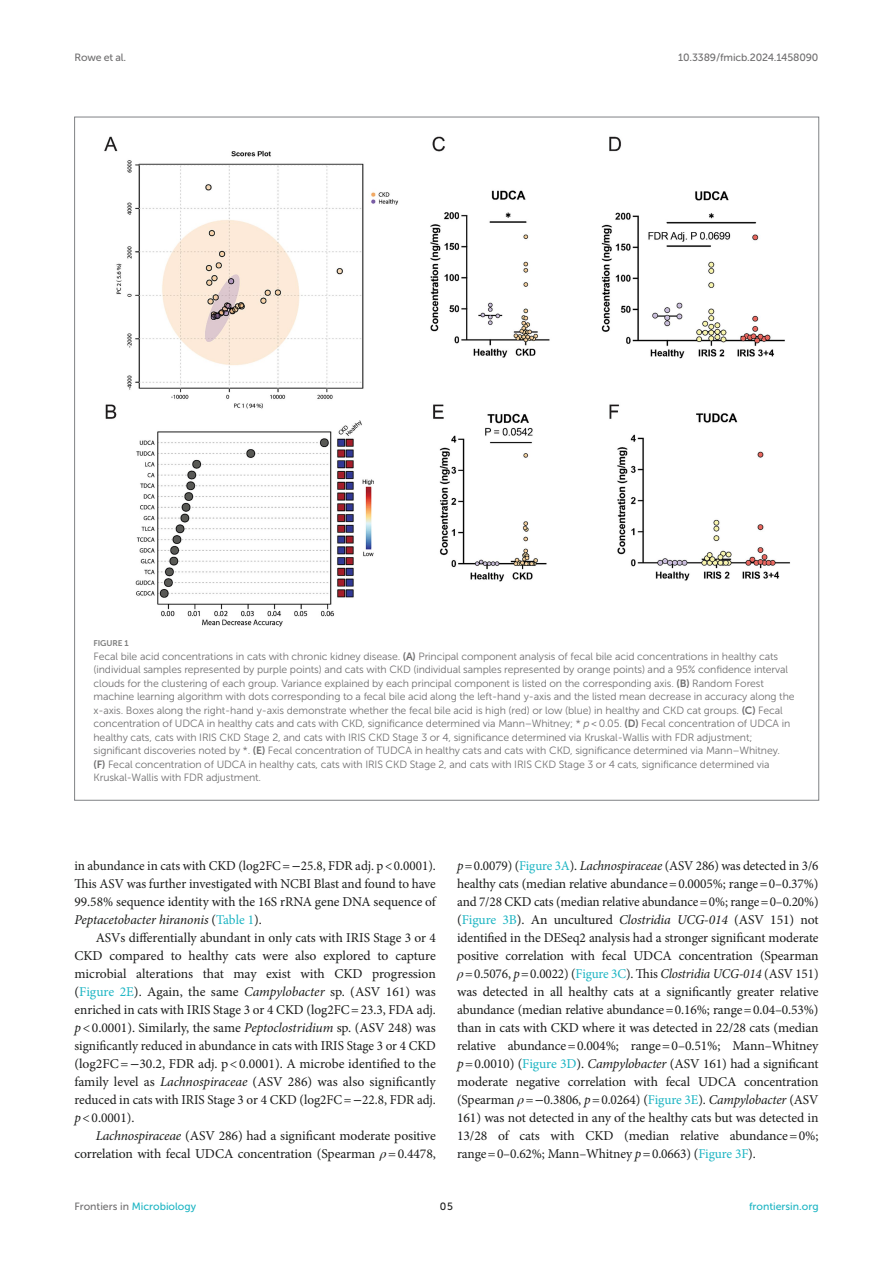
<style>
.page{position:relative;width:893px;height:1263px;background:#fff}
.page>*{position:absolute;margin:0;border:0;box-sizing:border-box;transform-origin:0 0}
.TEXT{font:13.5px/18px "Minion Pro";letter-spacing:-.01em;color:#1b1c1b;text-align:justify}
.FIG_LEG{font:10.5px/13.5px "Museo Sans 300";letter-spacing:-.01em;color:#706f70}
.t1{font:10.5px "Museo Sans 500";color:#1db5c3}
.t2{font:10.5px "Museo Sans 500";letter-spacing:-.015em;color:#706f70}
.t3{font:10.5px "Museo Sans 500";color:#1b1c1b}
.FIG_HD{font:8.25px "Museo Sans 700";letter-spacing:-.01em;color:#7e7f7f}
.s1{font-family:"Museo Sans 700"}
.s2{font-style:italic}
.s3{font-family:"STIX General"}
.s4{color:#1db5c3}
.s5{font-family:"STIX General";font-style:italic}
.s6{color:#706f70}
</style>
<div class="page">
<img style="left:104px;top:136px;width:686px;height:491px">
<p class="t2" style="left:74px;top:51px;width:53px">Rowe et al.</p>
<p class="t2" style="left:678px;top:51px;width:142px">10.3389/fmicb.2024.1458090</p>
<p class="FIG_HD" style="left:94px;top:639px;width:37px">FIGURE 1</p>
<p class="FIG_LEG" style="left:94px;top:649px;width:703px">Fecal bile acid concentrations in cats with chronic kidney disease. <span class="s1">(A)</span> Principal component analysis of fecal bile acid concentrations in healthy cats (individual samples represented by purple points) and cats with CKD (individual samples represented by orange points) and a 95% confidence interval clouds for the clustering of each group. Variance explained by each principal component is listed on the corresponding axis. <span class="s1">(B)</span> Random Forest machine learning algorithm with dots corresponding to a fecal bile acid along the left-hand y-axis and the listed mean decrease in accuracy along the x-axis. Boxes along the right-hand y-axis demonstrate whether the fecal bile acid is high (red) or low (blue) in healthy and CKD cat groups. <span class="s1">(C)</span> Fecal concentration of UDCA in healthy cats and cats with CKD, significance determined via Mann–Whitney; * <span class="s2">p</span> &lt; 0.05. <span class="s1">(D)</span> Fecal concentration of UDCA in healthy cats, cats with IRIS CKD Stage 2, and cats with IRIS CKD Stage 3 or 4, significance determined via Kruskal-Wallis with FDR adjustment; significant discoveries noted by *. <span class="s1">(E)</span> Fecal concentration of TUDCA in healthy cats and cats with CKD, significance determined via Mann–Whitney. <span class="s1">(F)</span> Fecal concentration of UDCA in healthy cats, cats with IRIS CKD Stage 2, and cats with IRIS CKD Stage 3 or 4 cats, significance determined via Kruskal-Wallis with FDR adjustment.</p>
<p class="TEXT" style="left:74px;top:857px;width:363px">in abundance in cats with CKD (log2FC=<span class="s3">−</span>25.8, FDR adj. p&lt;0.0001).<br>This ASV was further investigated with NCBI Blast and found to have 99.58% sequence identity with the 16S rRNA gene DNA sequence of <span class="s2">Peptacetobacter hiranonis</span> (<span class="s4">Table 1</span>).</p>
<p class="TEXT" style="left:74px;top:929px;width:363px;text-indent:21px">ASVs differentially abundant in only cats with IRIS Stage 3 or 4<br>CKD compared to healthy cats were also explored to capture microbial alterations that may exist with CKD progression (<span class="s4">Figure 2E</span>). Again, the same <span class="s2">Campylobacter</span> sp. (ASV 161) was enriched in cats with IRIS Stage 3 or 4 CKD (log2FC=23.3, FDA adj. <span class="s2">p</span>&lt;0.0001). Similarly, the same <span class="s2">Peptoclostridium</span> sp. (ASV 248) was significantly reduced in abundance in cats with IRIS Stage 3 or 4 CKD (log2FC=<span class="s3">−</span>30.2, FDR adj. p&lt;0.0001). A microbe identified to the family level as <span class="s2">Lachnospiraceae</span> (ASV 286) was also significantly reduced in cats with IRIS Stage 3 or 4 CKD (log2FC=<span class="s3">−</span>22.8, FDR adj. <span class="s2">p</span>&lt;0.0001).</p>
<p class="TEXT" style="left:74px;top:1127px;width:363px;text-align:right"><span class="s2">Lachnospiraceae</span> (ASV 286) had a significant moderate positive correlation with fecal UDCA concentration (Spearman <span class="s5">ρ</span>=0.4478,</p>
<p class="TEXT" style="left:457px;top:857px;width:363px"><span class="s2">p</span>=0.0079) (<span class="s4">Figure 3A</span>). <span class="s2">Lachnospiraceae</span> (ASV 286) was detected in 3/6 healthy cats (median relative abundance=0.0005%; range=0–0.37%) and 7/28 CKD cats (median relative abundance=0%; range=0–0.20%) (<span class="s4">Figure 3B</span>). An uncultured <span class="s2">Clostridia UCG-014</span> (ASV 151) not identified in the DESeq2 analysis had a stronger significant moderate positive correlation with fecal UDCA concentration (Spearman <span class="s5">ρ</span>=0.5076, <span class="s2">p</span>=0.0022) (<span class="s4">Figure 3C</span>). This <span class="s2">Clostridia UCG-014</span> (ASV 151) was detected in all healthy cats at a significantly greater relative abundance (median relative abundance=0.16%; range=0.04–0.53%) than in cats with CKD where it was detected in 22/28 cats (median relative abundance=0.004%; range=0–0.51%; Mann–Whitney <span class="s2">p</span>=0.0010) (<span class="s4">Figure 3D</span>). <span class="s2">Campylobacter</span> (ASV 161) had a significant moderate negative correlation with fecal UDCA concentration (Spearman <span class="s5">ρ</span>=<span class="s3">−</span>0.3806, <span class="s2">p</span>=0.0264) (<span class="s4">Figure 3E</span>). <span class="s2">Campylobacter</span> (ASV 161) was not detected in any of the healthy cats but was detected in 13/28 of cats with CKD (median relative abundance=0%; range=0–0.62%; Mann–Whitney <span class="s2">p</span>=0.0663) (<span class="s4">Figure 3F</span>).</p>
<p class="t1" style="left:74px;top:1200px;width:123px"><span class="s6">Frontiers in</span> Microbiology</p>
<p class="t3" style="left:440px;top:1200px;width:14px">05</p>
<p class="t1" style="left:749px;top:1200px;width:71px">frontiersin.org</p>
</div>
